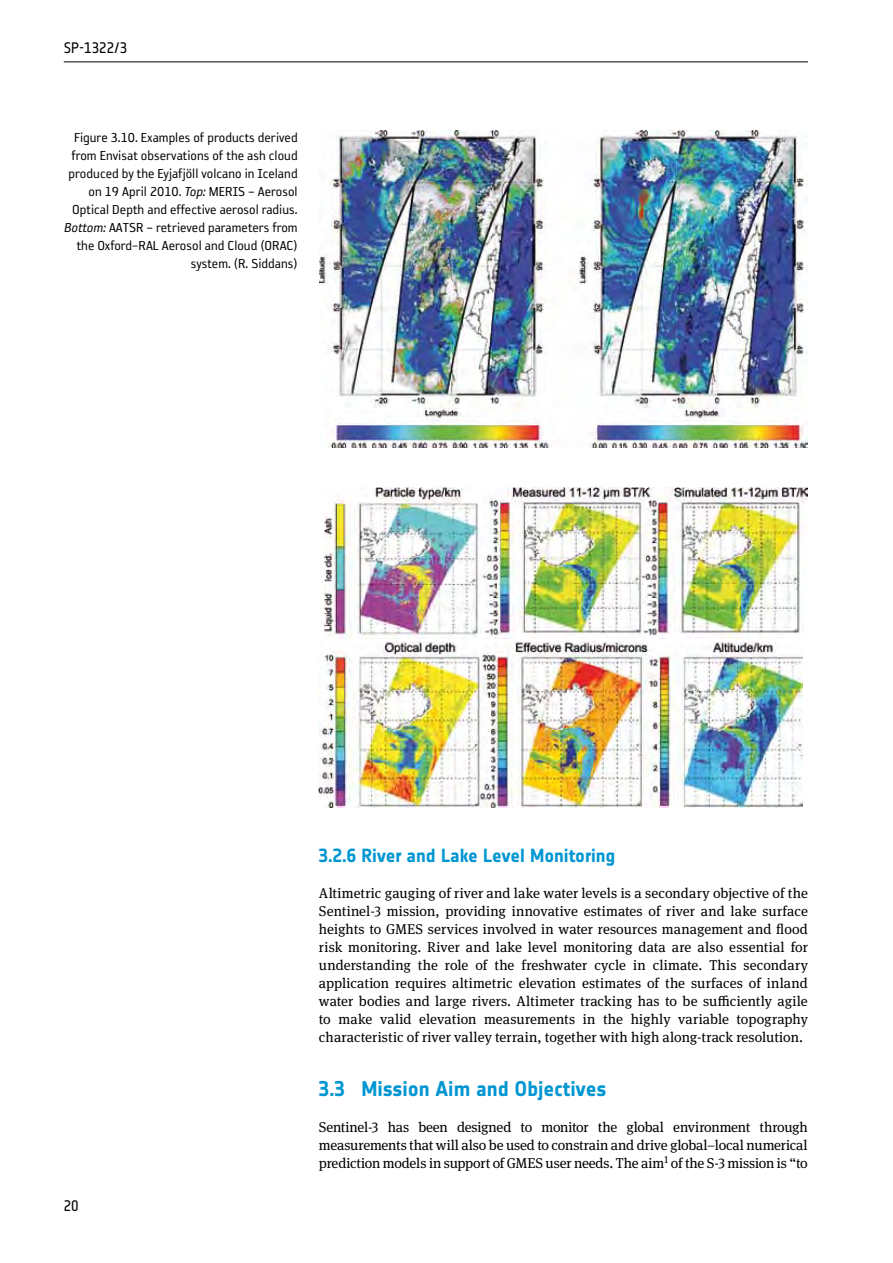
<style>
.page{position:relative;width:893px;height:1263px;background:#fff}
.page>*{position:absolute;margin:0;border:0;box-sizing:border-box;transform-origin:0 0}
.t1{font:700 21px "Notes Esa";letter-spacing:-.005em;color:#0096d2}
.t2{font:700 18.75px "Notes Esa";letter-spacing:-.005em;color:#0096d2}
.t3{font:15px/18px "Reykjavik One OT A Gauge";color:#000;text-align:right}
.t4{font:15px "Notes Esa";color:#000}
.t5{font:14.25px/18px "Meta Serif OT";letter-spacing:-.005em;color:#000;text-align:justify}
.s1{font-style:italic}
</style>
<div class="page">
<hr style="left:64px;top:62px;width:744px;height:1px;background:#000">
<img style="left:319px;top:131px;width:488px;height:317px">
<img style="left:324px;top:487px;width:484px;height:152px">
<img style="left:319px;top:642px;width:484px;height:166px">
<p class="t4" style="left:64px;top:39px;width:65px">SP-1322/3</p>
<p class="t3" style="left:64px;top:128px;width:235px">Figure 3.10. Examples of products derived from Envisat observations of the ash cloud produced by the Eyjafjöll volcano in Iceland on 19 April 2010. <span class="s1">Top:</span> MERIS – Aerosol Optical Depth and effective aerosol radius.<br><span class="s1">Bottom:</span> AATSR – retrieved parameters from the Oxford−RAL Aerosol and Cloud (ORAC) system. (R. Siddans)</p>
<p class="t4" style="left:64px;top:1197px;width:16px">20</p>
<p class="t2" style="left:319px;top:844px;width:298px">3.2.6 River and Lake Level Monitoring</p>
<p class="t5" style="left:319px;top:884px;width:490px">Altimetric gauging of river and lake water levels is a secondary objective of the Sentinel-3 mission, providing innovative estimates of river and lake surface heights to GMES services involved in water resources management and flood risk monitoring. River and lake level monitoring data are also essential for understanding the role of the freshwater cycle in climate. This secondary application requires altimetric elevation estimates of the surfaces of inland water bodies and large rivers. Altimeter tracking has to be sufficiently agile to make valid elevation measurements in the highly variable topography characteristic of river valley terrain, together with high along-track resolution.</p>
<p class="t1" style="left:319px;top:1076px;width:289px">3.3 Mission Aim and Objectives</p>
<p class="t5" style="left:319px;top:1118px;width:490px">Sentinel-3 has been designed to monitor the global environment through measurements that will also be used to constrain and drive global−local numerical prediction models in support of GMES user needs. The aim<sup>1</sup> of the S-3 mission is “to</p>
</div>
